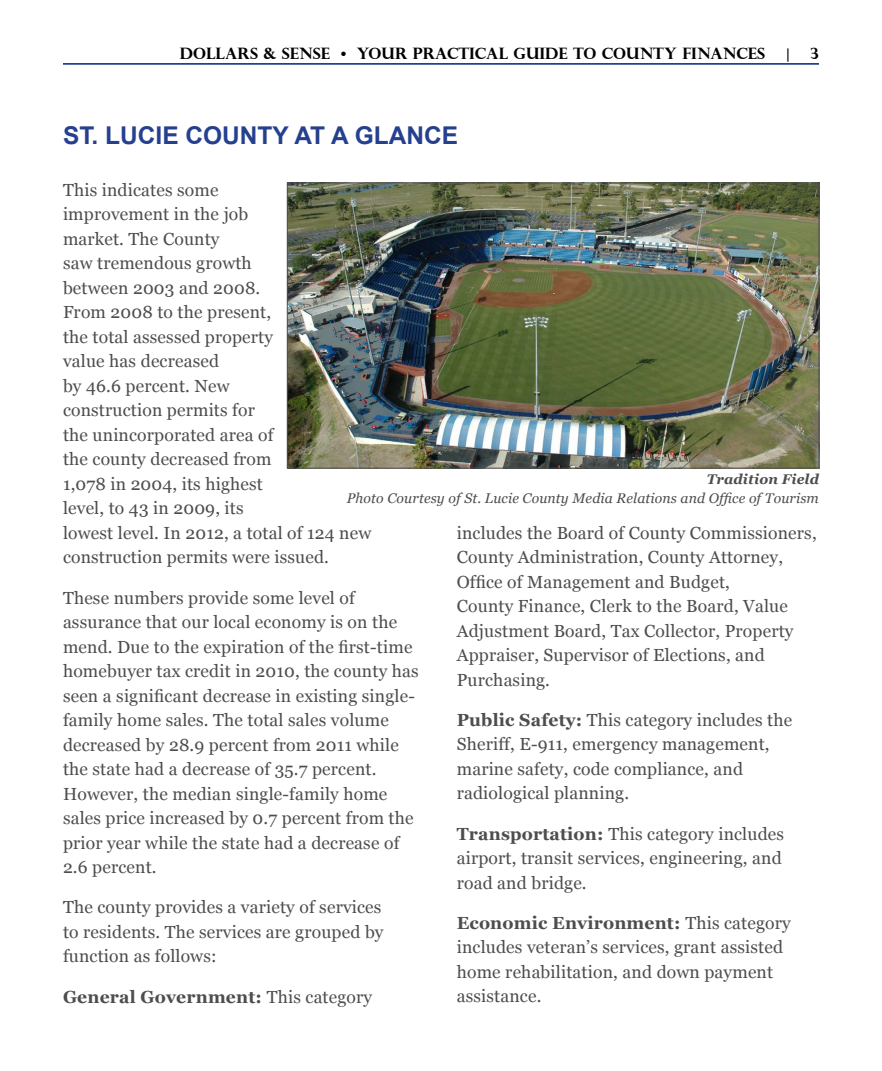
<style>
.page{position:relative;width:882px;height:1071px;background:#fff}
.page>*{position:absolute;margin:0;border:0;box-sizing:border-box;transform-origin:0 0}
.t1{font:700 24.5px "Arial";color:#25408f}
.t2{font:17.5px/24.5px "Georgia";letter-spacing:.01em;color:#4d4d4f}
.t3{font:700 17.5px "Georgia";letter-spacing:.01em;color:#4d4d4f}
.t4{font:700 15.75px "Perpetua Titling";color:#000}
.t5{font:italic 14px "Georgia";letter-spacing:.01em;color:#4d4d4f}
.t6{font:italic 700 14px "Georgia";letter-spacing:.01em;color:#4d4d4f}
.s1{font-weight:400}
.s2{font-weight:700}
</style>
<div class="page">
<hr style="left:63px;top:63px;width:756px;height:2px;background:#25408f">
<img style="left:289px;top:185px;width:528px;height:282px">
<div style="left:287px;top:183px;width:532px;height:286px;border:1px solid #4d4d4f"></div>
<p class="t4" style="left:180px;top:43px;width:587px">DOLLARS &amp; SENSE • YOUR PRACTICAL GUIDE TO COUNTY FINANCES</p>
<p class="t4" style="left:786px;top:43px;width:5px">|</p>
<p class="t4" style="left:811px;top:43px;width:10px">3</p>
<h1 class="t1" style="left:63px;top:119px;width:397px">ST. LUCIE COUNTY AT A GLANCE</h1>
<p class="t2" style="left:63px;top:178px;width:310px">This indicates some<br>improvement in the job<br>market. The County<br>saw tremendous growth<br>between 2003 and 2008.<br>From 2008 to the present,<br>the total assessed property<br>value has decreased<br>by 46.6 percent. New<br>construction permits for<br>the unincorporated area of<br>the county decreased from<br>1,078 in 2004, its highest<br>level, to 43 in 2009, its<br>lowest level. In 2012, a total of 124 new construction permits were issued.</p>
<p class="t2" style="left:63px;top:585px;width:357px">These numbers provide some level of assurance that our local economy is on the mend. Due to the expiration of the first-time homebuyer tax credit in 2010, the county has seen a significant decrease in existing single&shy;family home sales. The total sales volume decreased by 28.9 percent from 2011 while the state had a decrease of 35.7 percent.<br>However, the median single-family home sales price increased by 0.7 percent from the prior year while the state had a decrease of 2.6 percent.</p>
<p class="t2" style="left:63px;top:895px;width:322px;text-align:justify">The county provides a variety of services to residents. The services are grouped by function as follows:</p>
<p class="t3" style="left:63px;top:987px;width:311px">General Government: <span class="s1">This category</span></p>
<p class="t6" style="left:707px;top:471px;width:114px">Tradition Field</p>
<p class="t5" style="left:347px;top:491px;width:473px">Photo Courtesy of St. Lucie County Media Relations and Office of Tourism</p>
<p class="t2" style="left:457px;top:520px;width:361px">includes the Board of County Commissioners, County Administration, County Attorney, Office of Management and Budget,<br>County Finance, Clerk to the Board, Value Adjustment Board, Tax Collector, Property Appraiser, Supervisor of Elections, and Purchasing.</p>
<p class="t2" style="left:457px;top:708px;width:337px"><span class="s2">Public Safety:</span> This category includes the Sheriff, E-911, emergency management, marine safety, code compliance, and radiological planning.</p>
<p class="t2" style="left:457px;top:821px;width:329px"><span class="s2">Transportation:</span> This category includes airport, transit services, engineering, and road and bridge.</p>
<p class="t2" style="left:457px;top:911px;width:335px"><span class="s2">Economic Environment:</span> This category includes veteran’s services, grant assisted home rehabilitation, and down payment assistance.</p>
</div>
